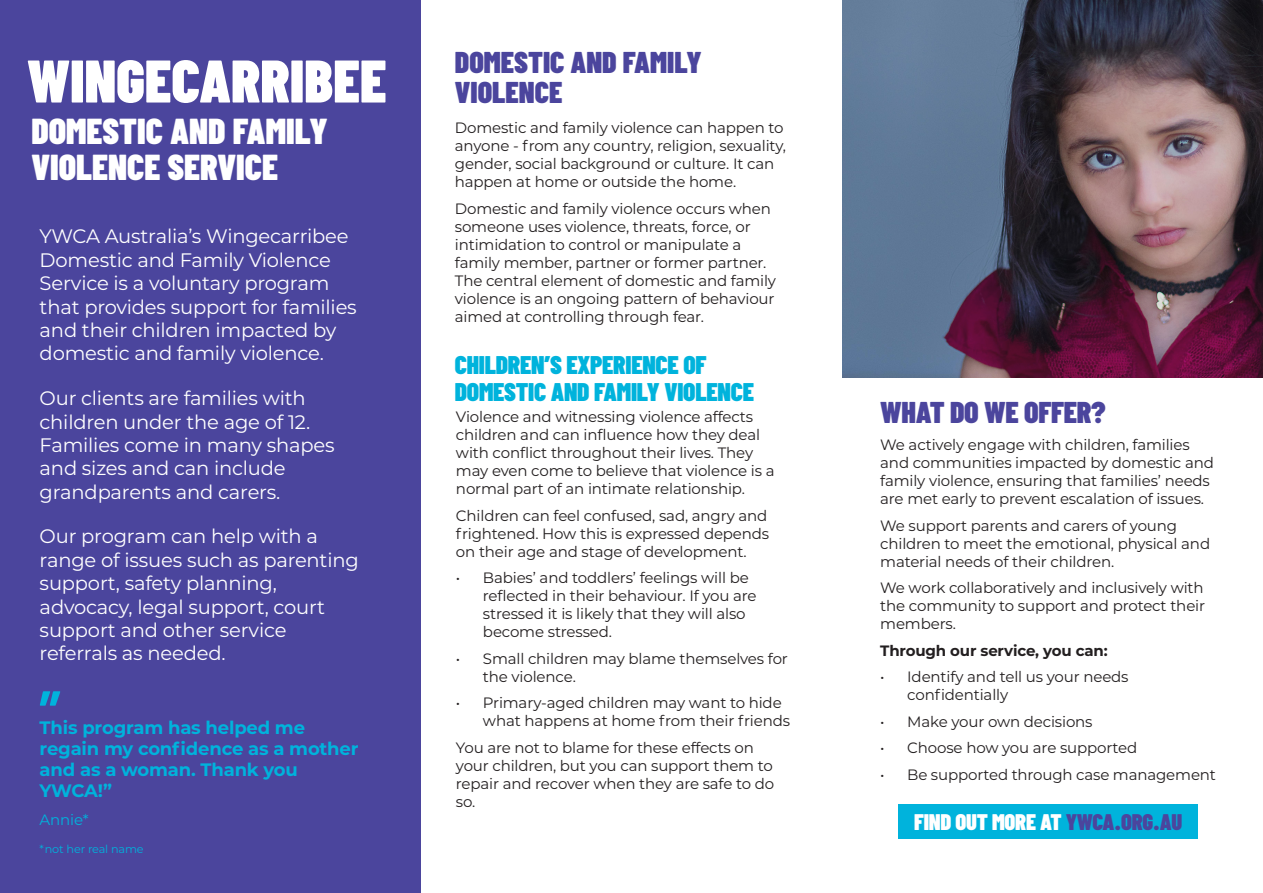
<style>
.page{position:relative;width:1263px;height:893px;background:#fff}
.page>*{position:absolute;margin:0;border:0;box-sizing:border-box;transform-origin:0 0}
.t1{font:600 66px "Barlow Condensed";color:#00b3dc}
.t2{font:900 60px "Barlow Condensed";color:#fff}
.t3{font:900 36px/36px "Barlow Condensed";color:#fff}
.body{font:900 30px "Barlow Condensed";color:#4b459d}
.body-2{font:900 25.5px/27px "Barlow Condensed";letter-spacing:-.01em;color:#00b3dc}
.body-3{font:900 22.5px "Barlow Condensed";letter-spacing:-.01em;color:#fff}
.intro{font:19.5px/23.4px "Montserrat";letter-spacing:-.01em;color:#fff}
.body-4{font:700 18px/21px "Montserrat";letter-spacing:-.01em;color:#00b3dc}
.body-5{font:15px/18px "Montserrat";letter-spacing:-.01em;color:#231f20}
.body-6{font:700 15px "Montserrat";letter-spacing:-.01em;color:#231f20}
.body-7{font:15px "Montserrat";letter-spacing:-.01em;color:#00b3dc}
.body-8{font:11.25px "Montserrat";letter-spacing:-.01em;color:#00b3dc}
.s1{color:#4b459d}
</style>
<div class="page">
<div style="left:0;top:0;width:421px;height:893px;background:#4b459d"></div>
<div style="left:898px;top:804px;width:300px;height:34px;background:#00b3dc"></div>
<img style="left:842px;top:0;width:421px;height:378px">
<p class="t2" style="left:27px;top:44px;width:361px">WINGECARRIBEE</p>
<p class="t3" style="left:31px;top:112px;width:298px">DOMESTIC AND FAMILY<br>VIOLENCE SERVICE</p>
<p class="intro" style="left:40px;top:224px;width:319px">YWCA Australia’s Wingecarribee<br>Domestic and Family Violence<br>Service is a voluntary program that provides support for families and their children impacted by domestic and family violence.</p>
<p class="intro" style="left:40px;top:386px;width:296px">Our clients are families with children under the age of 12.<br>Families come in many shapes and sizes and can include grandparents and carers.</p>
<p class="intro" style="left:40px;top:524px;width:321px">Our program can help with a range of issues such as parenting support, safety planning, advocacy, legal support, court support and other service referrals as needed.</p>
<p class="t1" style="left:40px;top:673px;width:22px">”</p>
<p class="body-4" style="left:40px;top:716px;width:320px">This program has helped me regain my confidence as a mother and as a woman. Thank you<br>YWCA!”</p>
<p class="body-7" style="left:40px;top:809px;width:50px">Annie*</p>
<p class="body-8" style="left:40px;top:841px;width:106px">*not her real name</p>
<h1 class="body" style="left:455px;top:43px;width:248px">DOMESTIC AND FAMILY</h1>
<h1 class="body" style="left:455px;top:73px;width:109px">VIOLENCE</h1>
<p class="body-5" style="left:455px;top:118px;width:333px">Domestic and family violence can happen to anyone - from any country, religion, sexuality, gender, social background or culture. It can happen at home or outside the home.</p>
<p class="body-5" style="left:455px;top:199px;width:323px">Domestic and family violence occurs when someone uses violence, threats, force, or intimidation to control or manipulate a family member, partner or former partner.<br>The central element of domestic and family violence is an ongoing pattern of behaviour aimed at controlling through fear.</p>
<p class="body-2" style="left:455px;top:351px;width:301px">CHILDREN’S EXPERIENCE OF<br>DOMESTIC AND FAMILY VIOLENCE</p>
<p class="body-5" style="left:456px;top:407px;width:320px">Violence and witnessing violence affects children and can influence how they deal with conflict throughout their lives. They may even come to believe that violence is a normal part of an intimate relationship.</p>
<p class="body-5" style="left:456px;top:506px;width:315px;text-align:justify">Children can feel confused, sad, angry and frightened. How this is expressed depends on their age and stage of development.</p>
<p class="body-5" style="left:483px;top:568px;width:275px;text-indent:-27px">• Babies’ and toddlers’ feelings will be reflected in their behaviour. If you are stressed it is likely that they will also become stressed.</p>
<p class="body-5" style="left:483px;top:649px;width:306px;text-indent:-27px">• Small children may blame themselves for the violence.</p>
<p class="body-5" style="left:483px;top:693px;width:309px;text-indent:-27px">• Primary-aged children may want to hide what happens at home from their friends</p>
<p class="body-5" style="left:456px;top:738px;width:320px">You are not to blame for these effects on your children, but you can support them to repair and recover when they are safe to do so.</p>
<p class="body" style="left:880px;top:393px;width:227px">WHAT DO WE OFFER?</p>
<p class="body-5" style="left:880px;top:435px;width:335px">We actively engage with children, families and communities impacted by domestic and family violence, ensuring that families’ needs are met early to prevent escalation of issues.</p>
<p class="body-5" style="left:880px;top:516px;width:331px">We support parents and carers of young children to meet the emotional, physical and material needs of their children.</p>
<p class="body-5" style="left:880px;top:578px;width:326px;text-align:justify">We work collaboratively and inclusively with the community to support and protect their members.</p>
<p class="body-6" style="left:880px;top:640px;width:229px">Through our service, you can:</p>
<p class="body-5" style="left:907px;top:667px;width:223px;text-indent:-27px">• Identify and tell us your needs confidentially</p>
<p class="body-5" style="left:880px;top:712px;width:214px">• Make your own decisions</p>
<p class="body-5" style="left:880px;top:738px;width:258px">• Choose how you are supported</p>
<p class="body-5" style="left:880px;top:765px;width:337px">• Be supported through case management</p>
<p class="body-3" style="left:914px;top:808px;width:269px">FIND OUT MORE AT <span class="s1">YWCA.ORG.AU</span></p>
</div>
